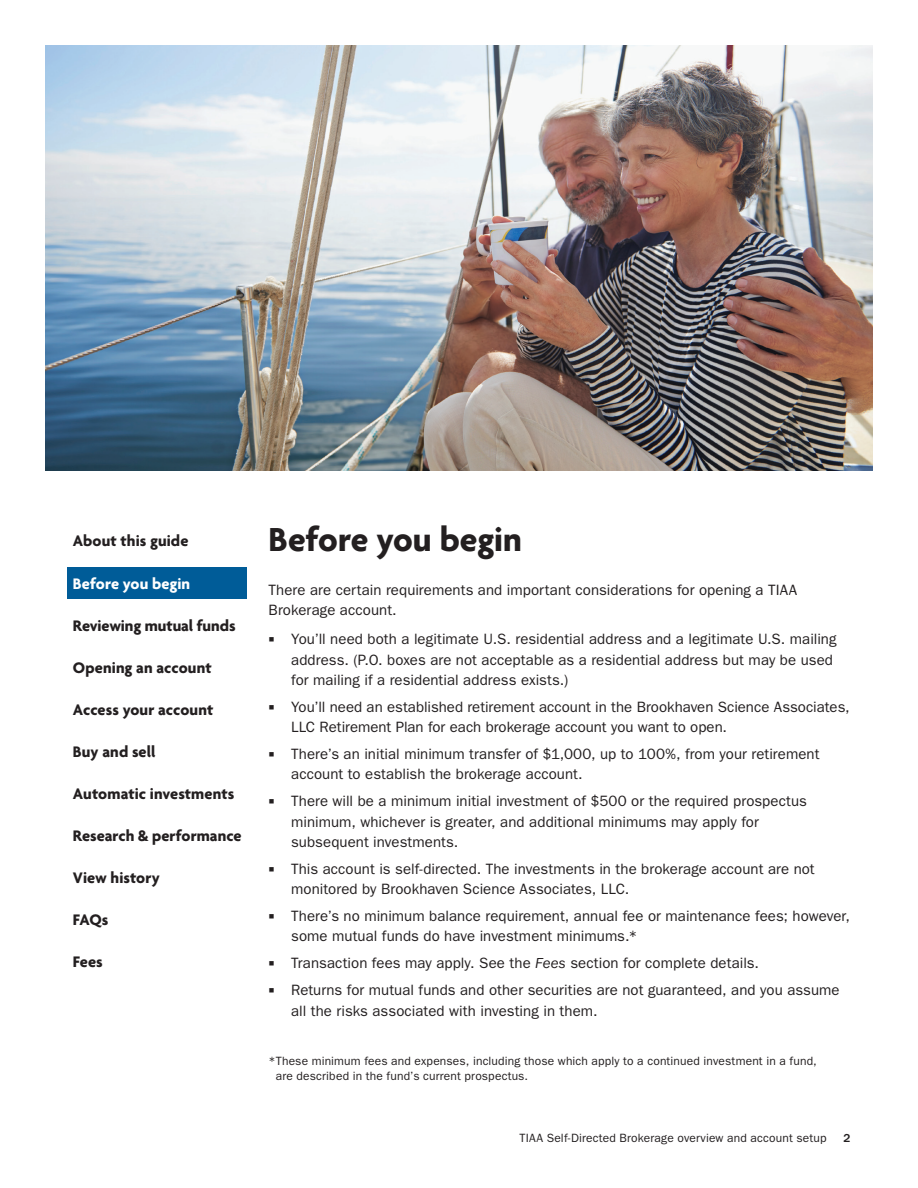
<style>
.page{position:relative;width:918px;height:1188px;background:#fff}
.page>*{position:absolute;margin:0;border:0;box-sizing:border-box;transform-origin:0 0}
.t1{font:700 36px "Agenda";color:#231f20}
.t2{font:700 16.5px "Agenda";color:#231f20}
.t3{font:700 16.5px "Agenda";letter-spacing:.005em;color:#fff}
.t4{font:15px/20.2px "ITC Franklin Gothic Std";letter-spacing:.005em;color:#231f20}
.t5{font:12px/15px "ITC Franklin Gothic Std";letter-spacing:.015em;color:#231f20}
.t6{font:500 12px "ITC Franklin Gothic Std";color:#231f20}
.s1{font-style:italic}
</style>
<div class="page">
<img style="left:46px;top:46px;width:826px;height:425px">
<div style="left:68px;top:567px;width:179px;height:32px;background:#005c98"></div>
<p class="t2" style="left:73px;top:532px;width:117px">About this guide</p>
<p class="t3" style="left:73px;top:575px;width:119px">Before you begin</p>
<p class="t2" style="left:73px;top:617px;width:164px">Reviewing mutual funds</p>
<p class="t2" style="left:73px;top:658px;width:140px">Opening an account</p>
<p class="t2" style="left:73px;top:700px;width:142px">Access your account</p>
<p class="t2" style="left:73px;top:742px;width:84px">Buy and sell</p>
<p class="t2" style="left:73px;top:784px;width:163px">Automatic investments</p>
<p class="t2" style="left:73px;top:826px;width:170px">Research &amp; performance</p>
<p class="t2" style="left:73px;top:869px;width:89px">View history</p>
<p class="t2" style="left:73px;top:911px;width:37px">FAQs</p>
<p class="t2" style="left:73px;top:953px;width:31px">Fees</p>
<h1 class="t1" style="left:269px;top:520px;width:255px">Before you begin</h1>
<p class="t4" style="left:269px;top:580px;width:530px">There are certain requirements and important considerations for opening a TIAA<br>Brokerage account.</p>
<p class="t4" style="left:291px;top:629px;width:547px">You’ll need both a legitimate U.S. residential address and a legitimate U.S. mailing address. (P.O. boxes are not acceptable as a residential address but may be used for mailing if a residential address exists.)</p>
<p class="t4" style="left:291px;top:697px;width:560px">You’ll need an established retirement account in the Brookhaven Science Associates,<br>LLC Retirement Plan for each brokerage account you want to open.</p>
<p class="t4" style="left:291px;top:744px;width:530px">There’s an initial minimum transfer of $1,000, up to 100%, from your retirement account to establish the brokerage account.</p>
<p class="t4" style="left:291px;top:791px;width:517px">There will be a minimum initial investment of $500 or the required prospectus minimum, whichever is greater, and additional minimums may apply for subsequent investments.</p>
<p class="t4" style="left:291px;top:859px;width:525px">This account is self-directed. The investments in the brokerage account are not monitored by Brookhaven Science Associates, LLC.</p>
<p class="t4" style="left:291px;top:906px;width:560px">There’s no minimum balance requirement, annual fee or maintenance fees; however, some mutual funds do have investment minimums.*</p>
<p class="t4" style="left:291px;top:950px;width:550px;line-height:27px">Transaction fees may apply. See the <span class="s1">Fees</span> section for complete details.<br>Returns for mutual funds and other securities are not guaranteed, and you assume</p>
<p class="t4" style="left:291px;top:1001px;width:308px">all the risks associated with investing in them.</p>
<p class="t5" style="left:276px;top:1054px;width:542px;text-indent:-7px">*These minimum fees and expenses, including those which apply to a continued investment in a fund, are described in the fund’s current prospectus.</p>
<p class="t5" style="left:520px;top:1131px;width:308px">TIAA Self-Directed Brokerage overview and account setup</p>
<p class="t6" style="left:843px;top:1131px;width:9px">2</p>
</div>
